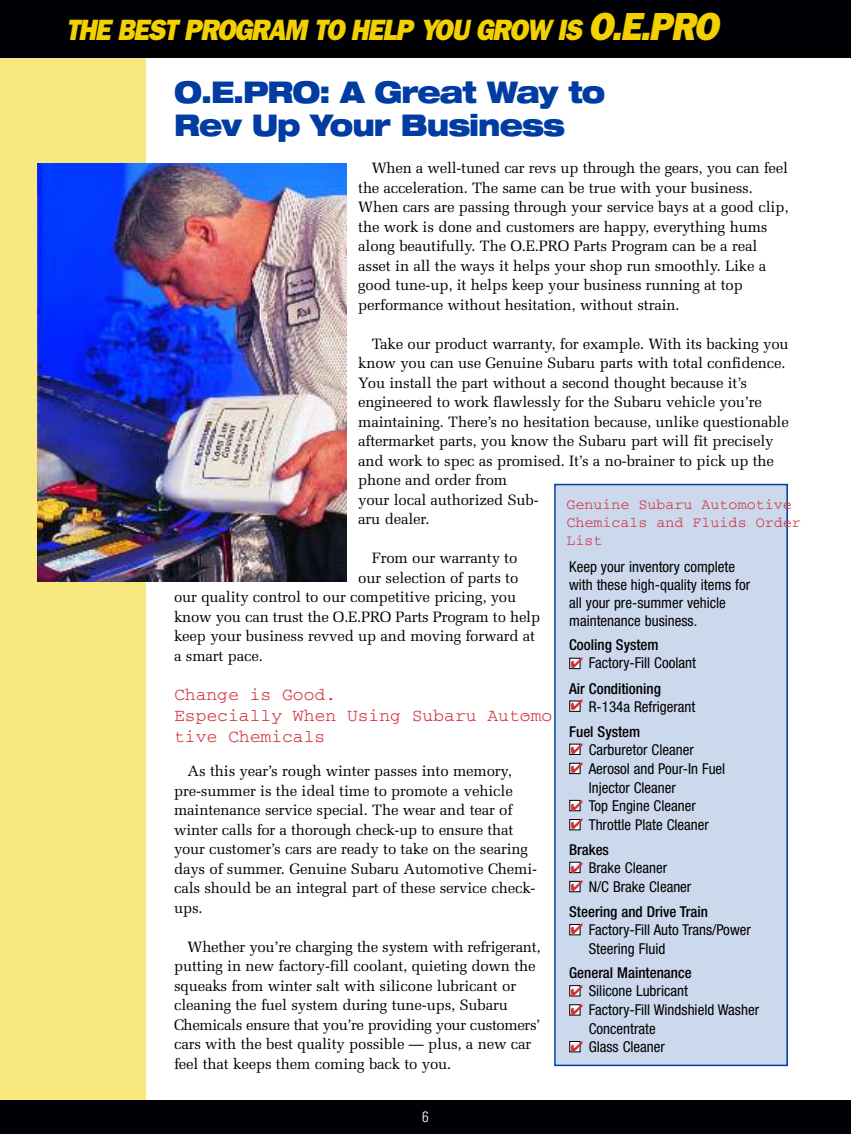
<style>
.page{position:relative;width:851px;height:1134px;background:#fff}
.page>*{position:absolute;margin:0;border:0;box-sizing:border-box;transform-origin:0 0}
.t1{font:900 expanded 30px/33px "Helvetica Neue";letter-spacing:-.04em;color:#003ca2;scale:.9 1}
.t2{font:italic 800 29.55px "Franklin Gothic";letter-spacing:-.05em;color:#f3d100;scale:.9 1}
.t3{font:18px/21px "Courier";color:#d12f3b}
.t4{font:15px/19.5px "Melior";letter-spacing:-.01em;color:#000}
.t5{font:condensed 15px/18px "Helvetica Neue";color:#000}
.t6{font:500 condensed 15px/25px "Helvetica Neue";color:#000}
.t7{font:15px/18px "Courier";color:#d12f3b}
.t8{font:300 condensed 15px "Univers";color:#fff}
.s1{font-size:39.3px}
.s2{color:#fff}
.s3{font-weight:500}
.s4{font-weight:400}
</style>
<div class="page">
<div style="left:0;top:52px;width:146px;height:1082px;background:#f9e880"></div>
<div style="left:0;top:1100px;width:850px;height:34px;background:#000104"></div>
<div style="left:0;top:0;width:850px;height:58px;background:#000104"></div>
<img style="left:38px;top:163px;width:308px;height:419px">
<div style="left:555px;top:485px;width:231px;height:580px;background:#ccd8ec"></div>
<div style="left:554px;top:484px;width:233px;height:582px;border:2px solid #003ca2"></div>
<h2 class="t2" style="left:66px;top:13px;width:726px">THE BEST PROGRAM TO HELP YOU GROW IS <span class="s1">O.E.PRO</span></h2>
<h1 class="t1" style="left:174px;top:78px;width:480px">O.E.PRO: A Great Way to<br>Rev Up Your Business</h1>
<p class="t4" style="left:358px;top:158px;width:432px;text-indent:14px">When a well-tuned car revs up through the gears, you can feel the acceleration. The same can be true with your business.<br>When cars are passing through your service bays at a good clip, the work is done and customers are happy, everything hums along beautifully. The O.E.PRO Parts Program can be a real asset in all the ways it helps your shop run smoothly. Like a good tune-up, it helps keep your business running at top performance without hesitation, without strain.</p>
<p class="t4" style="left:358px;top:334px;width:432px;text-indent:14px">Take our product warranty, for example. With its backing you know you can use Genuine Subaru parts with total confidence.<br>You install the part without a second thought because it’s engineered to work flawlessly for the Subaru vehicle you’re maintaining. There’s no hesitation because, unlike questionable aftermarket parts, you know the Subaru part will fit precisely and work to spec as promised. It’s a no-brainer to pick up the phone and order from<br>your local authorized Sub-<br>aru dealer.</p>
<p class="t4" style="left:372px;top:548px;width:147px">From our warranty to</p>
<p class="t4" style="left:358px;top:568px;width:162px">our selection of parts to</p>
<p class="t4" style="left:174px;top:587px;width:344px">our quality control to our competitive pricing, you</p>
<p class="t4" style="left:174px;top:607px;width:367px">know you can trust the O.E.PRO Parts Program to help</p>
<p class="t4" style="left:174px;top:626px;width:362px">keep your business revved up and moving forward at</p>
<p class="t4" style="left:174px;top:646px;width:90px">a smart pace.</p>
<p class="t3" style="left:174px;top:685px;width:380px">Change is Good.<br>Especially When Using Subaru Automo</p>
<p class="t7" style="left:566px;top:496px;width:236px">Genuine Subaru Automotive<br>Chemicals and Fluids Order<br>List</p>
<p class="t5" style="left:569px;top:559px;width:182px">Keep your inventory complete with these high-quality items for all your pre-summer vehicle maintenance business.</p>
<p class="t6" style="left:569px;top:634px;width:91px">Cooling System</p>
<p class="t5" style="left:569px;top:652px;width:128px;line-height:25px"><span class="s2">■</span> Factory-Fill Coolant<br><span class="s3">Air Conditioning</span></p>
<p class="t5" style="left:569px;top:695px;width:128px;line-height:25px"><span class="s2">■</span> R-134a Refrigerant<br><span class="s3">Fuel System</span></p>
<p class="t5" style="left:569px;top:742px;width:126px"><span class="s2">■</span> Carburetor Cleaner</p>
<p class="t5" style="left:588px;top:760px;width:138px;line-height:19px;text-indent:-20px"><span class="s2">■</span> Aerosol and Pour-In Fuel<br>Injector Cleaner</p>
<p class="t5" style="left:569px;top:798px;width:128px"><span class="s2">■</span> Top Engine Cleaner</p>
<p class="t5" style="left:569px;top:813px;width:141px;line-height:25px"><span class="s2">■</span> Throttle Plate Cleaner<br><span class="s3">Brakes</span></p>
<p class="t5" style="left:569px;top:860px;width:99px"><span class="s2">■</span> Brake Cleaner</p>
<p class="t6" style="left:569px;top:875px;width:140px"><span class="s2">■</span> <span class="s4">N/C Brake Cleaner<br></span>Steering and Drive Train</p>
<p class="t5" style="left:588px;top:921px;width:164px;line-height:19px;text-indent:-20px"><span class="s2">■</span> Factory-Fill Auto Trans/Power<br>Steering Fluid</p>
<p class="t6" style="left:569px;top:961px;width:124px">General Maintenance</p>
<p class="t5" style="left:569px;top:983px;width:120px"><span class="s2">■</span> Silicone Lubricant</p>
<p class="t5" style="left:588px;top:1001px;width:172px;line-height:19px;text-indent:-20px"><span class="s2">■</span> Factory-Fill Windshield Washer<br>Concentrate</p>
<p class="t5" style="left:569px;top:1039px;width:97px"><span class="s2">■</span> Glass Cleaner</p>
<p class="t3" style="left:520px;top:706px;width:12px">-</p>
<p class="t3" style="left:174px;top:727px;width:153px">tive Chemicals</p>
<p class="t4" style="left:174px;top:761px;width:364px;text-indent:14px">As this year’s rough winter passes into memory, pre-summer is the ideal time to promote a vehicle maintenance service special. The wear and tear of winter calls for a thorough check-up to ensure that your customer’s cars are ready to take on the searing days of summer. Genuine Subaru Automotive Chemi&shy;cals should be an integral part of these service check&shy;ups.</p>
<p class="t4" style="left:174px;top:937px;width:368px;text-indent:14px">Whether you’re charging the system with refrigerant, putting in new factory-fill coolant, quieting down the squeaks from winter salt with silicone lubricant or cleaning the fuel system during tune-ups, Subaru Chemicals ensure that you’re providing your customers’ cars with the best quality possible — plus, a new car feel that keeps them coming back to you.</p>
<p class="t8" style="left:422px;top:1111px;width:8px">6</p>
</div>
